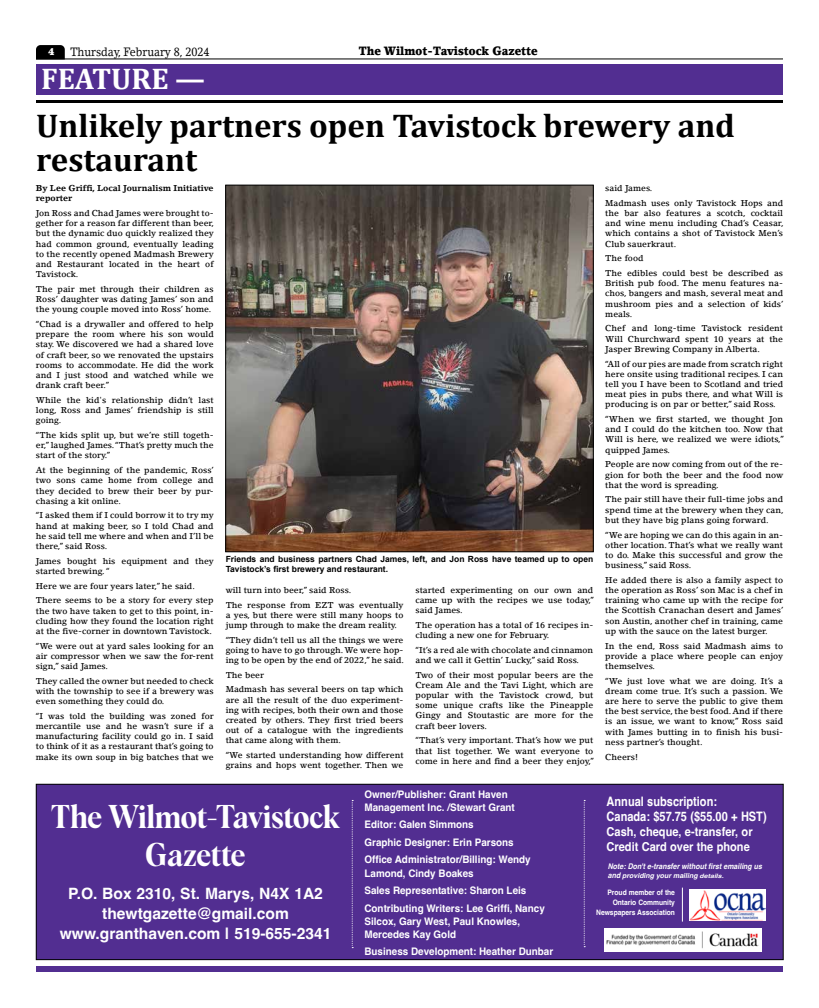
<style>
.page{position:relative;width:819px;height:1008px;background:#fff}
.page>*{position:absolute;margin:0;border:0;box-sizing:border-box;transform-origin:0 0}
.t1{font:700 33px/34px "Cambria";color:#000}
.t2{font:32.2px/38.7px "Albra Semi";letter-spacing:-.01em;color:#fff;text-align:center;scale:.9 1}
.t3{font:700 30px "Cambria";color:#fff}
.t4{font:700 15.6px/19.8px "Helvetica";color:#fff;text-align:center}
.t5{font:700 13px/15px "Helvetica";color:#fff;scale:.85 1}
.t6{font:700 12.3px/15px "Helvetica";color:#fff;scale:.9 1}
.t7{font:900 12px "Lino Letter Std";color:#000;scale:.9 1}
.t8{font:12px "Lino Letter Std";color:#000;scale:.9 1}
.t9{font:700 10.4px/17.5px "Helvetica";color:#fff;scale:.95 1}
.t10{font:900 10px "Lino Letter Std";color:#fff}
.t11{font:500 8.5px/10.2px "Lino Letter Std";color:#000;text-align:justify}
.t12{font:700 8.5px/10.2px "Arial";color:#000}
.t13{font:700 8.5px/10.2px "Lino Letter Std";color:#000}
.t14{font:italic 700 7.8px "Helvetica";color:#fff;scale:.9 1}
.t15{font:700 7.5px/10px "Helvetica";letter-spacing:-.005em;color:#fff;text-align:right;scale:.9 1}
.t16{font:italic 700 6.9px "Helvetica";color:#fff}
.s1{font-size:7.8px}
.s2{font-size:6px}
</style>
<div class="page">
<svg style="left:36px;top:45px;width:29px;height:13px"></svg>
<hr style="left:36px;top:58px;width:747px;height:1px;background:#000">
<div style="left:36px;top:966px;width:747px;height:6px;background:#522e91"></div>
<div style="left:36px;top:64px;width:747px;height:31px;background:#522e91"></div>
<hr style="left:36px;top:100px;width:747px;height:3px;background:#000">
<div style="left:36px;top:784px;width:747px;height:176px;background:#522e91"></div>
<div style="left:36px;top:784px;width:748px;height:176px;border:1px solid #000"></div>
<svg style="left:584px;top:800px;width:1px;height:147px"></svg>
<svg style="left:352px;top:800px;width:1px;height:148px"></svg>
<img style="left:689px;top:889px;width:77px;height:31px">
<hr style="left:682px;top:888px;width:1px;height:34px;background:#fff">
<img style="left:604px;top:929px;width:157px;height:22px">
<img style="left:227px;top:187px;width:365px;height:363px">
<div style="left:225px;top:185px;width:369px;height:367px;border:1px solid #000"></div>
<p class="t10" style="left:48px;top:46px;width:8px">4</p>
<h3 class="t8" style="left:70px;top:44px;width:156px">Thursday, February 8, 2024</h3>
<h3 class="t7" style="left:359px;top:43px;width:201px">The Wilmot-Tavistock Gazette</h3>
<h3 class="t3" style="left:41px;top:58px;width:166px">FEATURE —</h3>
<h1 class="t1" style="left:36px;top:108px;width:700px">Unlikely partners open Tavistock brewery and restaurant</h1>
<p class="t13" style="left:36px;top:183px;width:179px">By Lee Griffi, Local Journalism Initiative reporter</p>
<p class="t11" style="left:36px;top:208px;width:180px">Jon Ross and Chad James were brought to&shy;gether for a reason far different than beer, but the dynamic duo quickly realized they had common ground, eventually leading to the recently opened Madmash Brewery and Restaurant located in the heart of Tavistock.</p>
<p class="t11" style="left:36px;top:284px;width:179px">The pair met through their children as Ross’ daughter was dating James’ son and the young couple moved into Ross’ home.</p>
<p class="t11" style="left:36px;top:319px;width:179px">“Chad is a drywaller and offered to help prepare the room where his son would stay. We discovered we had a shared love of craft beer, so we renovated the upstairs rooms to accommodate. He did the work and I just stood and watched while we drank craft beer.”</p>
<p class="t11" style="left:36px;top:395px;width:179px">While the kid's relationship didn’t last long, Ross and James’ friendship is still going.</p>
<p class="t11" style="left:36px;top:430px;width:179px">“The kids split up, but we’re still togeth&shy;er,” laughed James. “That’s pretty much the start of the story.”</p>
<p class="t11" style="left:36px;top:465px;width:180px">At the beginning of the pandemic, Ross’ two sons came home from college and they decided to brew their beer by pur&shy;chasing a kit online.</p>
<p class="t11" style="left:36px;top:510px;width:179px">“I asked them if I could borrow it to try my hand at making beer, so I told Chad and he said tell me where and when and I’ll be there,” said Ross.</p>
<p class="t11" style="left:36px;top:556px;width:179px">James bought his equipment and they started brewing. “</p>
<p class="t11" style="left:36px;top:578px;width:179px;line-height:14.7px">Here we are four years later,” he said.<br>There seems to be a story for every step</p>
<p class="t11" style="left:36px;top:605px;width:179px">the two have taken to get to this point, in&shy;cluding how they found the location right at the five-corner in downtown Tavistock.</p>
<p class="t11" style="left:36px;top:641px;width:179px">“We were out at yard sales looking for an air compressor when we saw the for-rent sign,” said James.</p>
<p class="t11" style="left:36px;top:676px;width:179px">They called the owner but needed to check with the township to see if a brewery was even something they could do.</p>
<p class="t11" style="left:36px;top:711px;width:179px">“I was told the building was zoned for mercantile use and he wasn’t sure if a manufacturing facility could go in. I said to think of it as a restaurant that’s going to make its own soup in big batches that we</p>
<p class="t12" style="left:226px;top:554px;width:369px">Friends and business partners Chad James, left, and Jon Ross have teamed up to open<br>Tavistock’s first brewery and restaurant.</p>
<p class="t11" style="left:226px;top:582px;width:179px;line-height:14.7px">will turn into beer,” said Ross.<br>The response from EZT was eventually</p>
<p class="t11" style="left:226px;top:610px;width:179px">a yes, but there were still many hoops to jump through to make the dream reality.</p>
<p class="t11" style="left:226px;top:635px;width:180px">“They didn’t tell us all the things we were going to have to go through. We were hop&shy;ing to be open by the end of 2022,” he said.</p>
<p class="t11" style="left:226px;top:667px;width:179px;line-height:14.7px">The beer<br>Madmash has several beers on tap which</p>
<p class="t11" style="left:226px;top:694px;width:179px">are all the result of the duo experiment&shy;ing with recipes, both their own and those created by others. They first tried beers out of a catalogue with the ingredients that came along with them.</p>
<p class="t11" style="left:226px;top:750px;width:179px">“We started understanding how different grains and hops went together. Then we</p>
<p class="t11" style="left:416px;top:585px;width:180px">started experimenting on our own and came up with the recipes we use today,” said James.</p>
<p class="t11" style="left:416px;top:620px;width:179px">The operation has a total of 16 recipes in&shy;cluding a new one for February.</p>
<p class="t11" style="left:416px;top:645px;width:179px">“It’s a red ale with chocolate and cinnamon and we call it Gettin’ Lucky,” said Ross.</p>
<p class="t11" style="left:416px;top:670px;width:179px">Two of their most popular beers are the Cream Ale and the Tavi Light, which are popular with the Tavistock crowd, but some unique crafts like the Pineapple Gingy and Stoutastic are more for the craft beer lovers.</p>
<p class="t11" style="left:416px;top:735px;width:180px">“That’s very important. That’s how we put that list together. We want everyone to come in here and find a beer they enjoy,”</p>
<p class="t11" style="left:605px;top:181px;width:179px;line-height:14.7px">said James.<br>Madmash uses only Tavistock Hops and</p>
<p class="t11" style="left:605px;top:208px;width:180px">the bar also features a scotch, cocktail and wine menu including Chad’s Ceasar, which contains a shot of Tavistock Men’s Club sauerkraut.</p>
<p class="t11" style="left:605px;top:251px;width:179px;line-height:14.7px">The food<br>The edibles could best be described as</p>
<p class="t11" style="left:605px;top:278px;width:180px">British pub food. The menu features na&shy;chos, bangers and mash, several meat and mushroom pies and a selection of kids’ meals.</p>
<p class="t11" style="left:605px;top:323px;width:179px">Chef and long-time Tavistock resident Will Churchward spent 10 years at the Jasper Brewing Company in Alberta.</p>
<p class="t11" style="left:605px;top:358px;width:179px">“All of our pies are made from scratch right here onsite using traditional recipes. I can tell you I have been to Scotland and tried meat pies in pubs there, and what Will is producing is on par or better,” said Ross.</p>
<p class="t11" style="left:605px;top:414px;width:180px">“When we first started, we thought Jon and I could do the kitchen too. Now that Will is here, we realized we were idiots,” quipped James.</p>
<p class="t11" style="left:605px;top:459px;width:179px">People are now coming from out of the re&shy;gion for both the beer and the food now that the word is spreading.</p>
<p class="t11" style="left:605px;top:494px;width:180px">The pair still have their full-time jobs and spend time at the brewery when they can, but they have big plans going forward.</p>
<p class="t11" style="left:605px;top:529px;width:179px">“We are hoping we can do this again in an&shy;other location. That’s what we really want to do. Make this successful and grow the business,” said Ross.</p>
<p class="t11" style="left:605px;top:575px;width:180px">He added there is also a family aspect to the operation as Ross’ son Mac is a chef in training who came up with the recipe for the Scottish Cranachan desert and James’ son Austin, another chef in training, came up with the sauce on the latest burger.</p>
<p class="t11" style="left:605px;top:640px;width:179px">In the end, Ross said Madmash aims to provide a place where people can enjoy themselves.</p>
<p class="t11" style="left:605px;top:676px;width:179px">“We just love what we are doing. It’s a dream come true. It’s such a passion. We are here to serve the public to give them the best service, the best food. And if there is an issue, we want to know,” Ross said with James butting in to finish his busi&shy;ness partner’s thought.</p>
<p class="t11" style="left:605px;top:751px;width:34px">Cheers!</p>
<h2 class="t2" style="left:51px;top:795px;width:323px">The Wilmot-Tavistock<br>Gazette</h2>
<h3 class="t4" style="left:60px;top:885px;width:273px">P.O. Box 2310, St. Marys, N4X 1A2 thewtgazette@gmail.com www.granthaven.com | 519-655-2341</h3>
<p class="t9" style="left:364px;top:789px;width:160px;line-height:13.2px">Owner/Publisher: Grant Haven<br>Management Inc. /Stewart Grant</p>
<p class="t9" style="left:364px;top:817px;width:177px">Editor: Galen Simmons<br>Graphic Designer: Erin Parsons<br>Office Administrator/Billing: Wendy</p>
<p class="t9" style="left:364px;top:865px;width:191px">Lamond, Cindy Boakes<br>Sales Representative: Sharon Leis<br>Contributing Writers: Lee Griffi, Nancy</p>
<p class="t9" style="left:364px;top:916px;width:165px;line-height:13.2px">Silcox, Gary West, Paul Knowles,<br>Mercedes Kay Gold</p>
<p class="t9" style="left:364px;top:944px;width:200px">Business Development: Heather Dunbar</p>
<h3 class="t5" style="left:607px;top:795px;width:190px">Annual subscription:<br>Canada: $57.75 ($55.00 + HST)</h3>
<h3 class="t6" style="left:607px;top:825px;width:164px">Cash, cheque, e-transfer, or<br>Credit Card over the phone</h3>
<p class="t14" style="left:608px;top:861px;width:173px">Note: Don't e-transfer without first emailing us</p>
<p class="t16" style="left:608px;top:871px;width:117px"><span class="s1">and</span> providing your mailing <span class="s2">details.</span></p>
<p class="t15" style="left:596px;top:888px;width:89px">Proud member of the<br>Ontario Community<br>Newspapers Association</p>
</div>
